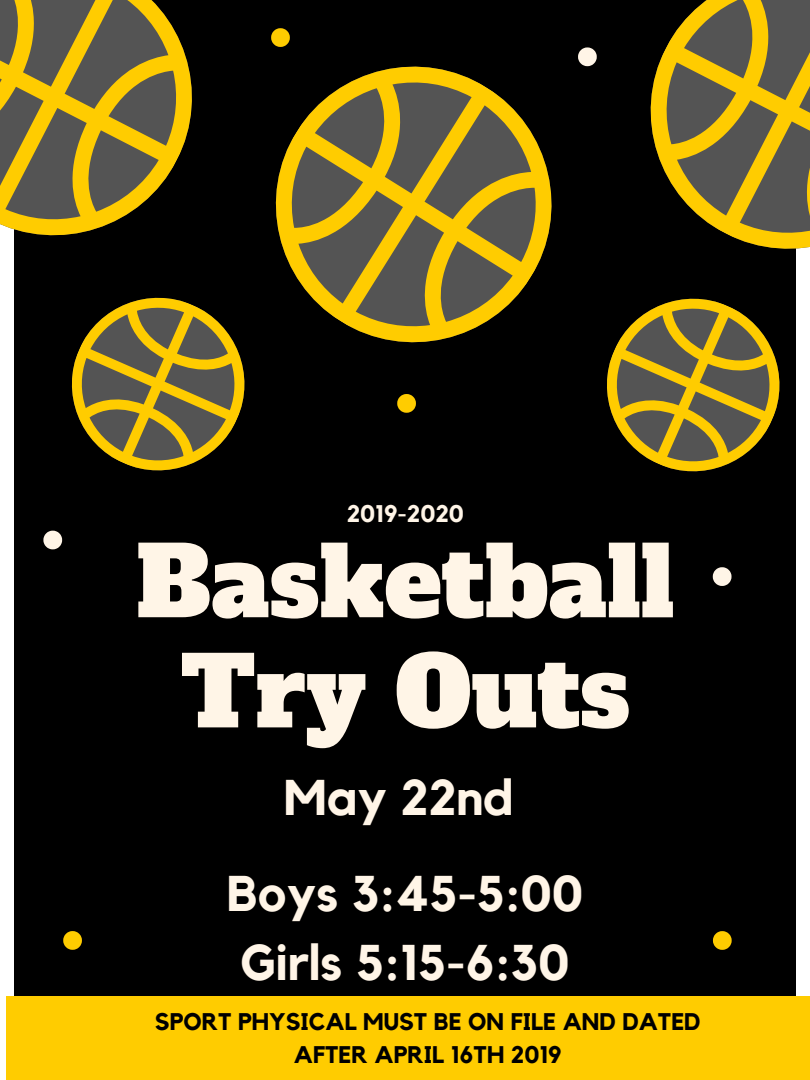
<style>
.page{position:relative;width:810px;height:1080px;background:#fff}
.page>*{position:absolute;margin:0;border:0;box-sizing:border-box;transform-origin:0 0}
.t1{font:95.88px/110.2px "Alfa Slab One";color:#fff5e7;text-align:center}
.t2{font:700 50px/95.8px "Kollektif";color:#fff5e7;text-align:center}
.t3{font:700 24px/33.2px "Kollektif";color:#000;text-align:center}
.t4{font:700 24px "Kollektif";color:#fff5e7}
</style>
<div class="page">
<div style="left:14px;top:0;width:782px;height:1080px;background:#000"></div>
<div style="left:6px;top:996px;width:804px;height:84px;background:#fc0"></div>
<svg style="left:43px;top:531px;width:19px;height:18px"></svg>
<svg style="left:0;top:0;width:192px;height:236px;background:#87752c"></svg>
<svg style="left:275px;top:66px;width:314px;height:277px"></svg>
<svg style="left:650px;top:0;width:160px;height:249px"></svg>
<svg style="left:580px;top:271px;width:200px;height:201px"></svg>
<svg style="left:71px;top:297px;width:174px;height:174px"></svg>
<svg style="left:271px;top:28px;width:19px;height:19px"></svg>
<svg style="left:578px;top:47px;width:19px;height:19px"></svg>
<svg style="left:397px;top:394px;width:19px;height:19px"></svg>
<svg style="left:713px;top:567px;width:19px;height:19px"></svg>
<svg style="left:63px;top:931px;width:19px;height:19px"></svg>
<svg style="left:713px;top:931px;width:19px;height:19px"></svg>
<p class="t4" style="left:347px;top:502px;width:118px">2019-2020</p>
<h1 class="t1" style="left:136px;top:528px;width:539px">Basketball<br>Try Outs</h1>
<h2 class="t2" style="left:227px;top:752px;width:358px">May 22nd<br>Boys 3:45-5:00</h2>
<h2 class="t2" style="left:241px;top:917px;width:330px">Girls 5:15-6:30</h2>
<p class="t3" style="left:155px;top:1006px;width:547px">SPORT PHYSICAL MUST BE ON FILE AND DATED<br>AFTER APRIL 16TH 2019</p>
</div>
